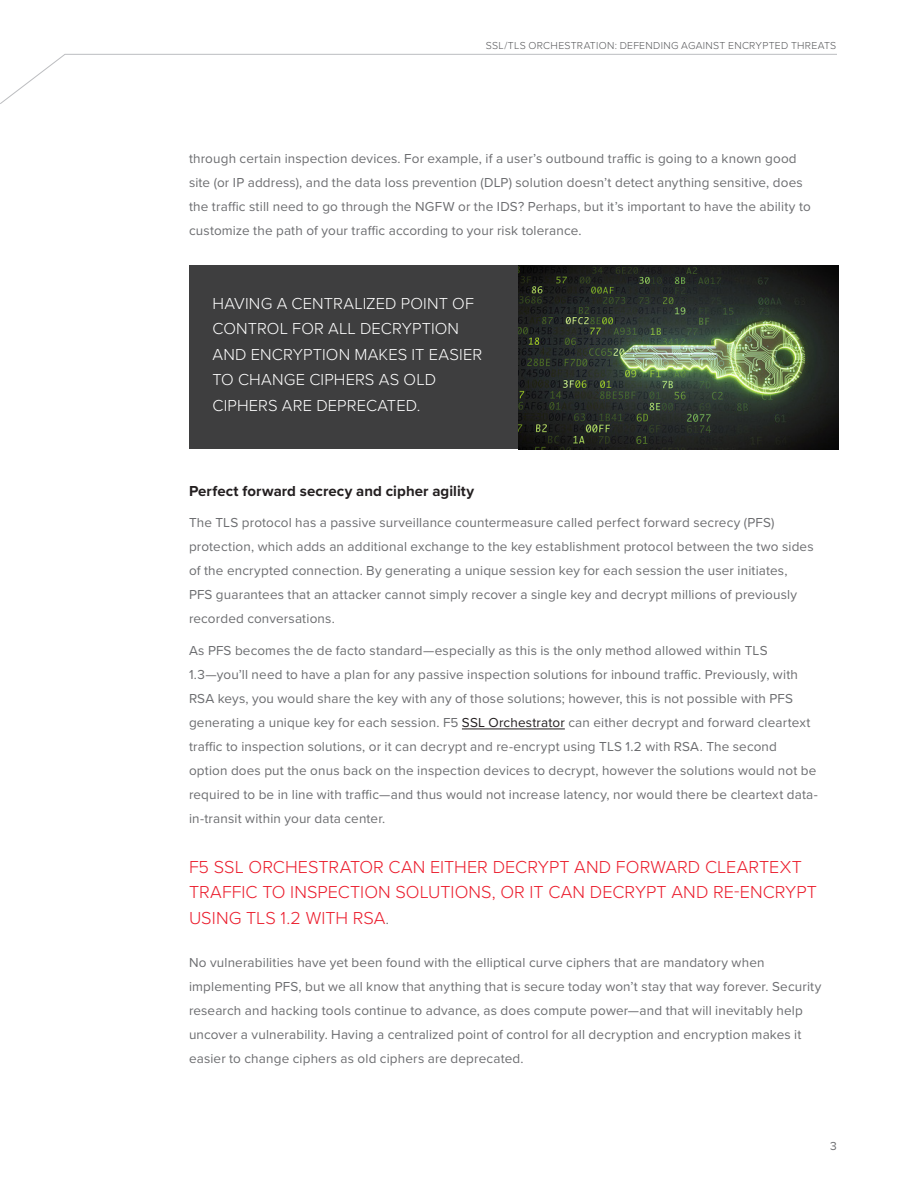
<style>
.page{position:relative;width:918px;height:1188px;background:#fff}
.page>*{position:absolute;margin:0;border:0;box-sizing:border-box;transform-origin:0 0}
.body-copy{font:300 18px/25.5px "Proxima Nova";letter-spacing:.005em;color:#eb1c2c}
.body-copy-2{font:300 16.5px/25.5px "Proxima Nova";letter-spacing:.01em;color:#fff}
.body-copy-3{font:700 15px "Proxima Nova";letter-spacing:.005em;color:#231f20}
.body-copy-4{font:13.5px/24px "Proxima Nova";letter-spacing:.01em;color:#6c6d70}
.t1{font:12px "Proxima Nova";color:#6c6d70}
.t2{font:300 10.5px "Proxima Nova";letter-spacing:.025em;color:#57585a}
.s1{color:#231f20}
.s2{font-weight:400;font-size:13.5px;color:#6c6d70}
</style>
<div class="page">
<svg style="left:0;top:54px;width:837px;height:50px"></svg>
<div style="left:189px;top:266px;width:329px;height:183px;background:#3e3e3f"></div>
<hr style="left:462px;top:729px;width:103px;height:1px;background:#231f20">
<img style="left:518px;top:266px;width:321px;height:183px">
<p class="t2" style="left:486px;top:37px;width:352px">SSL/TLS ORCHESTRATION: DEFENDING AGAINST ENCRYPTED THREATS</p>
<p class="body-copy-4" style="left:189px;top:145px;width:623px">through certain inspection devices. For example, if a user’s outbound traffic is going to a known good site (or IP address), and the data loss prevention (DLP) solution doesn’t detect anything sensitive, does the traffic still need to go through the NGFW or the IDS? Perhaps, but it’s important to have the ability to customize the path of your traffic according to your risk tolerance.</p>
<p class="body-copy-2" style="left:213px;top:290px;width:271px">HAVING A CENTRALIZED POINT OF<br>CONTROL FOR ALL DECRYPTION<br>AND ENCRYPTION MAKES IT EASIER<br>TO CHANGE CIPHERS AS OLD<br>CIPHERS ARE DEPRECATED.</p>
<p class="body-copy-3" style="left:189px;top:480px;width:287px">Perfect forward secrecy and cipher agility</p>
<p class="body-copy-4" style="left:189px;top:510px;width:626px">The TLS protocol has a passive surveillance countermeasure called perfect forward secrecy (PFS) protection, which adds an additional exchange to the key establishment protocol between the two sides of the encrypted connection. By generating a unique session key for each session the user initiates, PFS guarantees that an attacker cannot simply recover a single key and decrypt millions of previously recorded conversations.</p>
<p class="body-copy-4" style="left:189px;top:638px;width:630px">As PFS becomes the de facto standard—especially as this is the only method allowed within TLS 1.3—you’ll need to have a plan for any passive inspection solutions for inbound traffic. Previously, with RSA keys, you would share the key with any of those solutions; however, this is not possible with PFS generating a unique key for each session. F5 <span class="s1">SSL Orchestrator</span> can either decrypt and forward cleartext traffic to inspection solutions, or it can decrypt and re-encrypt using TLS 1.2 with RSA. The second option does put the onus back on the inspection devices to decrypt, however the solutions would not be required to be in line with traffic—and thus would not increase latency, nor would there be cleartext data&shy;in-transit within your data center.</p>
<p class="body-copy" style="left:189px;top:853px;width:630px">F5 SSL ORCHESTRATOR CAN EITHER DECRYPT AND FORWARD CLEARTEXT<br>TRAFFIC TO INSPECTION SOLUTIONS, OR IT CAN DECRYPT AND RE-ENCRYPT<br>USING TLS 1.2 WITH RSA<span class="s2">.</span></p>
<p class="body-copy-4" style="left:189px;top:950px;width:634px">No vulnerabilities have yet been found with the elliptical curve ciphers that are mandatory when implementing PFS, but we all know that anything that is secure today won’t stay that way forever. Security research and hacking tools continue to advance, as does compute power—and that will inevitably help uncover a vulnerability. Having a centralized point of control for all decryption and encryption makes it easier to change ciphers as old ciphers are deprecated.</p>
<p class="t1" style="left:830px;top:1137px;width:8px">3</p>
</div>
